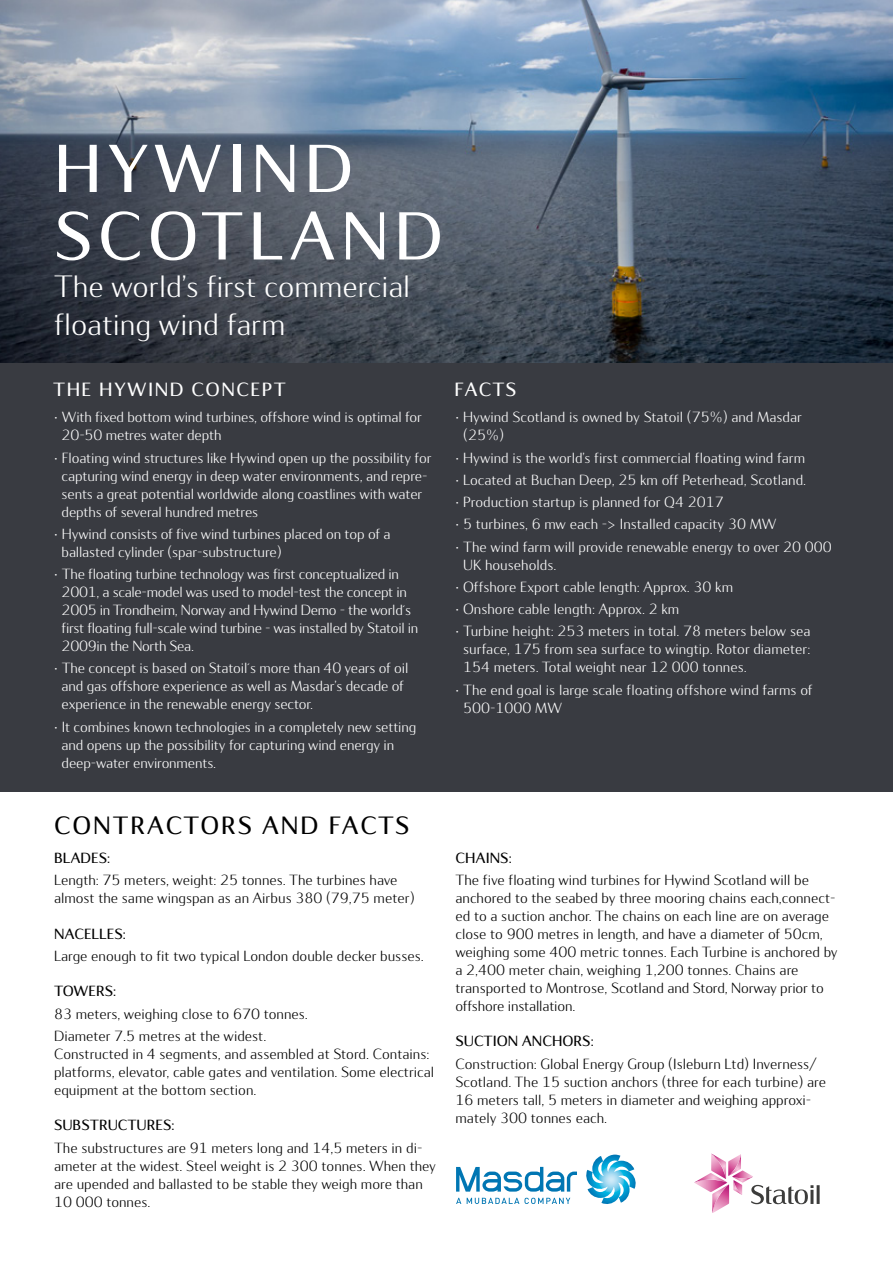
<style>
.page{position:relative;width:893px;height:1263px;background:#fff}
.page>*{position:absolute;margin:0;border:0;box-sizing:border-box;transform-origin:0 0}
.t1{font:700 69px/67.5px "Statoil Display";letter-spacing:.075em;color:#fff}
.t2{font:500 31.5px/37.5px "Statoil Sans";color:#fff}
.t3{font:700 25.5px "Statoil Sans";letter-spacing:.07em;color:#000}
.t4{font:700 19.5px "Statoil Display";letter-spacing:.075em;color:#fff}
.t5{font:500 15px/18px "Statoil Sans";letter-spacing:-.01em;color:#fff}
.t6{font:500 15px/18px "Statoil Sans";color:#000}
.t7{font:700 15px "Statoil Sans";color:#000}
</style>
<div class="page">
<img style="left:0;top:0;width:893px;height:364px">
<svg style="left:694px;top:1154px;width:126px;height:59px"></svg>
<svg style="left:586px;top:1154px;width:50px;height:50px"></svg>
<svg style="left:456px;top:1198px;width:5px;height:6px"></svg>
<svg style="left:467px;top:1198px;width:103px;height:6px"></svg>
<svg style="left:456px;top:1167px;width:121px;height:24px"></svg>
<div style="left:0;top:364px;width:893px;height:428px;background:#393b41"></div>
<h1 class="t1" style="left:54px;top:136px;width:391px">HYWIND<br>SCOTLAND</h1>
<h2 class="t2" style="left:54px;top:268px;width:358px">The world’s first commercial floating wind farm</h2>
<h3 class="t4" style="left:53px;top:378px;width:234px">THE HYWIND CONCEPT</h3>
<p class="t5" style="left:62px;top:408px;width:362px;text-indent:-9px">• With fixed bottom wind turbines, offshore wind is optimal for<br>20-50 metres water depth</p>
<p class="t5" style="left:62px;top:449px;width:371px;text-indent:-9px">• Floating wind structures like Hywind open up the possibility for capturing wind energy in deep water environments, and repre&shy;sents a great potential worldwide along coastlines with water depths of several hundred metres</p>
<p class="t5" style="left:62px;top:525px;width:330px;text-indent:-9px">• Hywind consists of five wind turbines placed on top of a ballasted cylinder (spar-substructure)</p>
<p class="t5" style="left:62px;top:565px;width:358px;text-indent:-9px">• The floating turbine technology was first conceptualized in 2001, a scale-model was used to model-test the concept in 2005 in Trondheim, Norway and Hywind Demo - the world´s first floating full-scale wind turbine - was installed by Statoil in 2009in the North Sea.</p>
<p class="t5" style="left:62px;top:659px;width:348px;text-indent:-9px">• The concept is based on Statoil´s more than 40 years of oil and gas offshore experience as well as Masdar’s decade of experience in the renewable energy sector.</p>
<p class="t5" style="left:62px;top:718px;width:356px;text-indent:-9px">• It combines known technologies in a completely new setting and opens up the possibility for capturing wind energy in deep-water environments.</p>
<h3 class="t4" style="left:455px;top:378px;width:63px">FACTS</h3>
<p class="t5" style="left:463px;top:408px;width:340px;text-indent:-9px">• Hywind Scotland is owned by Statoil (75%) and Masdar (25%)</p>
<p class="t5" style="left:455px;top:449px;width:352px">• Hywind is the world’s first commercial floating wind farm</p>
<p class="t5" style="left:455px;top:471px;width:353px">• Located at Buchan Deep, 25 km off Peterhead, Scotland.</p>
<p class="t5" style="left:455px;top:493px;width:271px">• Production startup is planned for Q4 2017</p>
<p class="t5" style="left:455px;top:515px;width:323px">• 5 turbines, 6 mw each -&gt; Installed capacity 30 MW</p>
<p class="t5" style="left:463px;top:538px;width:370px;text-indent:-9px">• The wind farm will provide renewable energy to over 20 000<br>UK households.</p>
<p class="t5" style="left:455px;top:578px;width:280px">• Offshore Export cable length: Approx. 30 km</p>
<p class="t5" style="left:455px;top:600px;width:226px">• Onshore cable length: Approx. 2 km</p>
<p class="t5" style="left:463px;top:622px;width:349px;text-align:justify;text-indent:-9px">• Turbine height: 253 meters in total. 78 meters below sea surface, 175 from sea surface to wingtip. Rotor diameter:<br>154 meters. Total weight near 12 000 tonnes.</p>
<p class="t5" style="left:463px;top:681px;width:351px;text-indent:-9px">• The end goal is large scale floating offshore wind farms of<br>500-1000 MW</p>
<h3 class="t3" style="left:54px;top:810px;width:357px">CONTRACTORS AND FACTS</h3>
<p class="t7" style="left:54px;top:849px;width:58px">BLADES:</p>
<p class="t6" style="left:54px;top:871px;width:362px">Length: 75 meters, weight: 25 tonnes. The turbines have almost the same wingspan as an Airbus 380 (79,75 meter)</p>
<p class="t7" style="left:54px;top:925px;width:73px">NACELLES:</p>
<p class="t6" style="left:54px;top:947px;width:371px">Large enough to fit two typical London double decker busses.</p>
<p class="t7" style="left:54px;top:982px;width:64px">TOWERS:</p>
<p class="t6" style="left:54px;top:1002px;width:255px;line-height:22.2px">83 meters, weighing close to 670 tonnes.<br>Diameter 7.5 metres at the widest.</p>
<p class="t6" style="left:54px;top:1045px;width:382px">Constructed in 4 segments, and assembled at Stord. Contains: platforms, elevator, cable gates and ventilation. Some electrical equipment at the bottom section.</p>
<p class="t7" style="left:54px;top:1116px;width:122px">SUBSTRUCTURES:</p>
<p class="t6" style="left:54px;top:1138px;width:384px">The substructures are 91 meters long and 14,5 meters in di&shy;ameter at the widest. Steel weight is 2 300 tonnes. When they are upended and ballasted to be stable they weigh more than 10 000 tonnes.</p>
<p class="t7" style="left:455px;top:849px;width:58px">CHAINS:</p>
<p class="t6" style="left:455px;top:871px;width:384px">The five floating wind turbines for Hywind Scotland will be anchored to the seabed by three mooring chains each,connect&shy;ed to a suction anchor. The chains on each line are on average close to 900 metres in length, and have a diameter of 50cm, weighing some 400 metric tonnes. Each Turbine is anchored by a 2,400 meter chain, weighing 1,200 tonnes. Chains are transported to Montrose, Scotland and Stord, Norway prior to offshore installation.</p>
<p class="t7" style="left:455px;top:1033px;width:140px">SUCTION ANCHORS:</p>
<p class="t6" style="left:455px;top:1055px;width:372px">Construction: Global Energy Group (Isleburn Ltd) Inverness/ Scotland. The 15 suction anchors (three for each turbine) are 16 meters tall, 5 meters in diameter and weighing approxi&shy;mately 300 tonnes each.</p>
</div>
